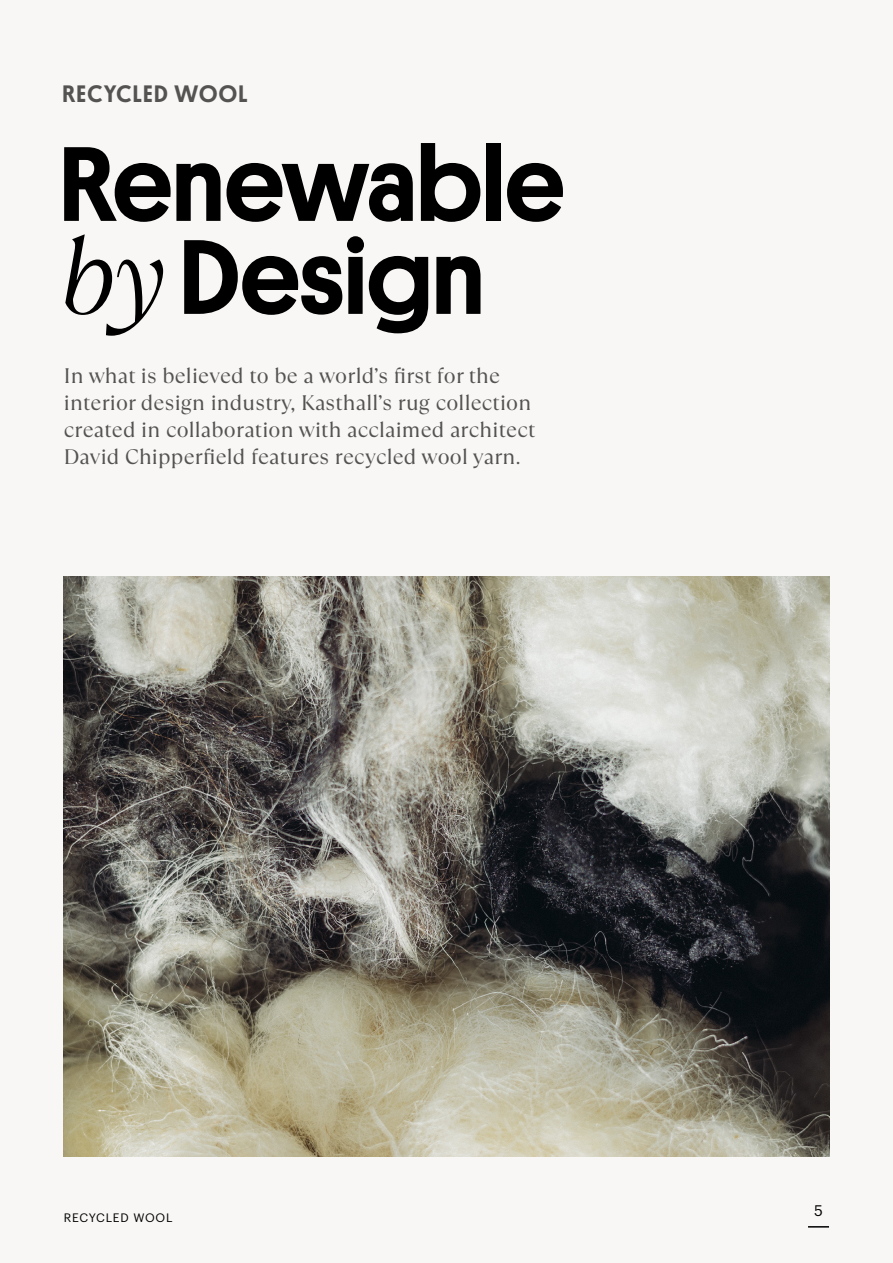
<style>
.page{position:relative;width:893px;height:1263px;background:#f9f7f5}
.page>*{position:absolute;margin:0;border:0;box-sizing:border-box;transform-origin:0 0}
.t1{font:500 106.5px/93px "Platform";color:#000}
.t2{font:500 24px "Platform";letter-spacing:.06em;color:#545352}
.t3{font:21px/27px "TT Ramillas";letter-spacing:.01em;color:#545352}
.t4{font:15px "Graphik";color:#000}
.t5{font:12px "Graphik";letter-spacing:.065em;color:#000}
.s1{font-family:"TT Ramillas";font-weight:300;font-style:italic}
</style>
<div class="page">
<svg style="left:808px;top:1226px;width:21px;height:1px"></svg>
<img style="left:64px;top:576px;width:765px;height:581px">
<p class="t2" style="left:63px;top:76px;width:187px">RECYCLED WOOL</p>
<h1 class="t1" style="left:59px;top:131px;width:507px">Renewable <span class="s1">by</span> Design</h1>
<p class="t3" style="left:64px;top:362px;width:473px">In what is believed to be a world’s first for the interior design industry, Kasthall’s rug collection created in collaboration with acclaimed architect David Chipperfield features recycled wool yarn.</p>
<p class="t5" style="left:64px;top:1209px;width:110px">RECYCLED WOOL</p>
<p class="t4" style="left:814px;top:1199px;width:10px">5</p>
</div>
